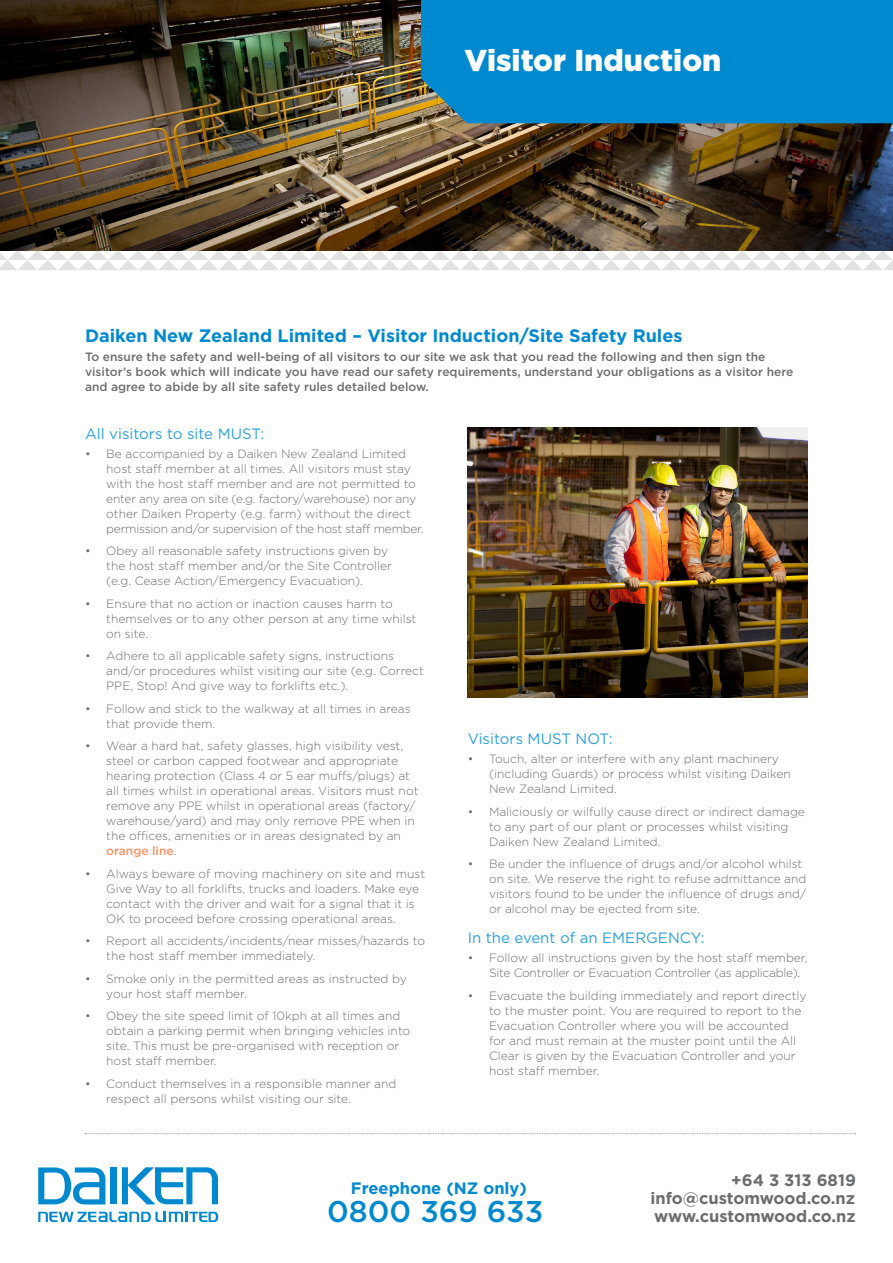
<style>
.page{position:relative;width:893px;height:1263px;background:#fff}
.page>*{position:absolute;margin:0;border:0;box-sizing:border-box;transform-origin:0 0}
.t1{font:900 30.15px "Gotham";color:#fff}
.t2{font:500 30px "Gotham";color:#0089cf}
.Main_heading{font:700 18px "Gotham";color:#0089cf}
.t3{font:700 16.5px "Gotham";color:#6c6d70}
.t4{font:700 16.5px "Gotham";color:#0089cf}
.Subhead_new{font:15px "Gotham";color:#2ca1da}
.Bullet{font:300 12px/15px "Gotham";color:#6c6d70}
.Body{font:500 12px/15px "Gotham";color:#6c6d70}
.Bullet-2{font:300 12px/15px "Gotham";letter-spacing:-.02em;color:#6c6d70}
.s1{font-weight:500;color:#f79165}
</style>
<div class="page">
<svg style="left:0;top:250px;width:893px;height:20px"></svg>
<img style="left:0;top:0;width:893px;height:250px">
<img style="left:468px;top:427px;width:340px;height:270px">
<div style="left:421px;top:0;width:472px;height:123px;background:#0089cf"></div>
<svg style="left:85px;top:1133px;width:771px;height:1px"></svg>
<div style="left:111px;top:1167px;width:6px;height:37px;background:#0089cf"></div>
<svg style="left:122px;top:1167px;width:96px;height:37px"></svg>
<svg style="left:38px;top:1167px;width:67px;height:38px"></svg>
<svg style="left:38px;top:1212px;width:180px;height:10px"></svg>
<p class="t1" style="left:464px;top:43px;width:258px">Visitor Induction</p>
<p class="Main_heading" style="left:85px;top:325px;width:599px">Daiken New Zealand Limited – Visitor Induction/Site Safety Rules</p>
<p class="Body" style="left:85px;top:349px;width:710px">To ensure the safety and well-being of all visitors to our site we ask that you read the following and then sign the visitor’s book which will indicate you have read our safety requirements, understand your obligations as a visitor here and agree to abide by all site safety rules detailed below.</p>
<p class="Subhead_new" style="left:85px;top:425px;width:181px">All visitors to site MUST:</p>
<p class="Bullet" style="left:106px;top:446px;width:319px;text-indent:-21px">• Be accompanied by a Daiken New Zealand Limited host staff member at all times. All visitors must stay with the host staff member and are not permitted to enter any area on site (e.g. factory/warehouse) nor any other Daiken Property (e.g. farm) without the direct permission and/or supervision of the host staff member.</p>
<p class="Bullet" style="left:106px;top:543px;width:287px;text-indent:-21px">• Obey all reasonable safety instructions given by the host staff member and/or the Site Controller (e.g. Cease Action/Emergency Evacuation).</p>
<p class="Bullet" style="left:106px;top:596px;width:312px;text-indent:-21px">• Ensure that no action or inaction causes harm to themselves or to any other person at any time whilst on site.</p>
<p class="Bullet" style="left:106px;top:648px;width:319px;text-indent:-21px">• Adhere to all applicable safety signs, instructions and/or procedures whilst visiting our site (e.g. Correct<br>PPE, Stop! And give way to forklifts etc.).</p>
<p class="Bullet" style="left:106px;top:701px;width:306px;text-indent:-21px">• Follow and stick to the walkway at all times in areas that provide them.</p>
<p class="Bullet" style="left:106px;top:738px;width:314px;text-indent:-21px">• Wear a hard hat, safety glasses, high visibility vest, steel or carbon capped footwear and appropriate hearing protection (Class 4 or 5 ear muffs/plugs) at all times whilst in operational areas. Visitors must not remove any PPE whilst in operational areas (factory/ warehouse/yard) and may only remove PPE when in the offices, amenities or in areas designated by an <span class="s1">orange line</span>.</p>
<p class="Bullet" style="left:106px;top:866px;width:320px;text-indent:-21px">• Always beware of moving machinery on site and must Give Way to all forklifts, trucks and loaders. Make eye contact with the driver and wait for a signal that it is OK to proceed before crossing operational areas.</p>
<p class="Bullet" style="left:106px;top:933px;width:320px;text-indent:-21px">• Report all accidents/incidents/near misses/hazards to the host staff member immediately.</p>
<p class="Bullet" style="left:106px;top:971px;width:302px;text-indent:-21px">• Smoke only in the permitted areas as instructed by your host staff member.</p>
<p class="Bullet" style="left:106px;top:1008px;width:305px;text-indent:-21px">• Obey the site speed limit of 10kph at all times and obtain a parking permit when bringing vehicles into site. This must be pre-organised with reception or host staff member.</p>
<p class="Bullet" style="left:106px;top:1076px;width:291px;text-indent:-21px">• Conduct themselves in a responsible manner and respect all persons whilst visiting our site.</p>
<p class="Subhead_new" style="left:468px;top:730px;width:146px">Visitors MUST NOT:</p>
<p class="Bullet" style="left:489px;top:751px;width:303px;text-indent:-21px">• Touch, alter or interfere with any plant machinery (including Guards) or process whilst visiting Daiken<br>New Zealand Limited.</p>
<p class="Bullet" style="left:489px;top:804px;width:317px;text-indent:-21px">• Maliciously or wilfully cause direct or indirect damage to any part of our plant or processes whilst visiting<br>Daiken New Zealand Limited.</p>
<p class="Bullet" style="left:489px;top:856px;width:319px;text-indent:-21px">• Be under the influence of drugs and/or alcohol whilst on site. We reserve the right to refuse admittance and visitors found to be under the influence of drugs and/ or alcohol may be ejected from site.</p>
<p class="Subhead_new" style="left:468px;top:929px;width:238px">In the event of an EMERGENCY:</p>
<p class="Bullet-2" style="left:489px;top:950px;width:320px;text-indent:-21px">• Follow all instructions given by the host staff member,<br>Site Controller or Evacuation Controller (as applicable).</p>
<p class="Bullet" style="left:489px;top:988px;width:319px;text-indent:-21px">• Evacuate the building immediately and report directly to the muster point. You are required to report to the Evacuation Controller where you will be accounted for and must remain at the muster point until the All Clear is given by the Evacuation Controller and your host staff member.</p>
<p class="t4" style="left:351px;top:1178px;width:177px">Freephone (NZ only)</p>
<p class="t2" style="left:327px;top:1194px;width:218px">0800 369 633</p>
<p class="t3" style="left:731px;top:1170px;width:126px">+64 3 313 6819</p>
<p class="t3" style="left:650px;top:1188px;width:206px">info@customwood.co.nz</p>
<p class="t3" style="left:654px;top:1207px;width:203px">www.customwood.co.nz</p>
</div>
